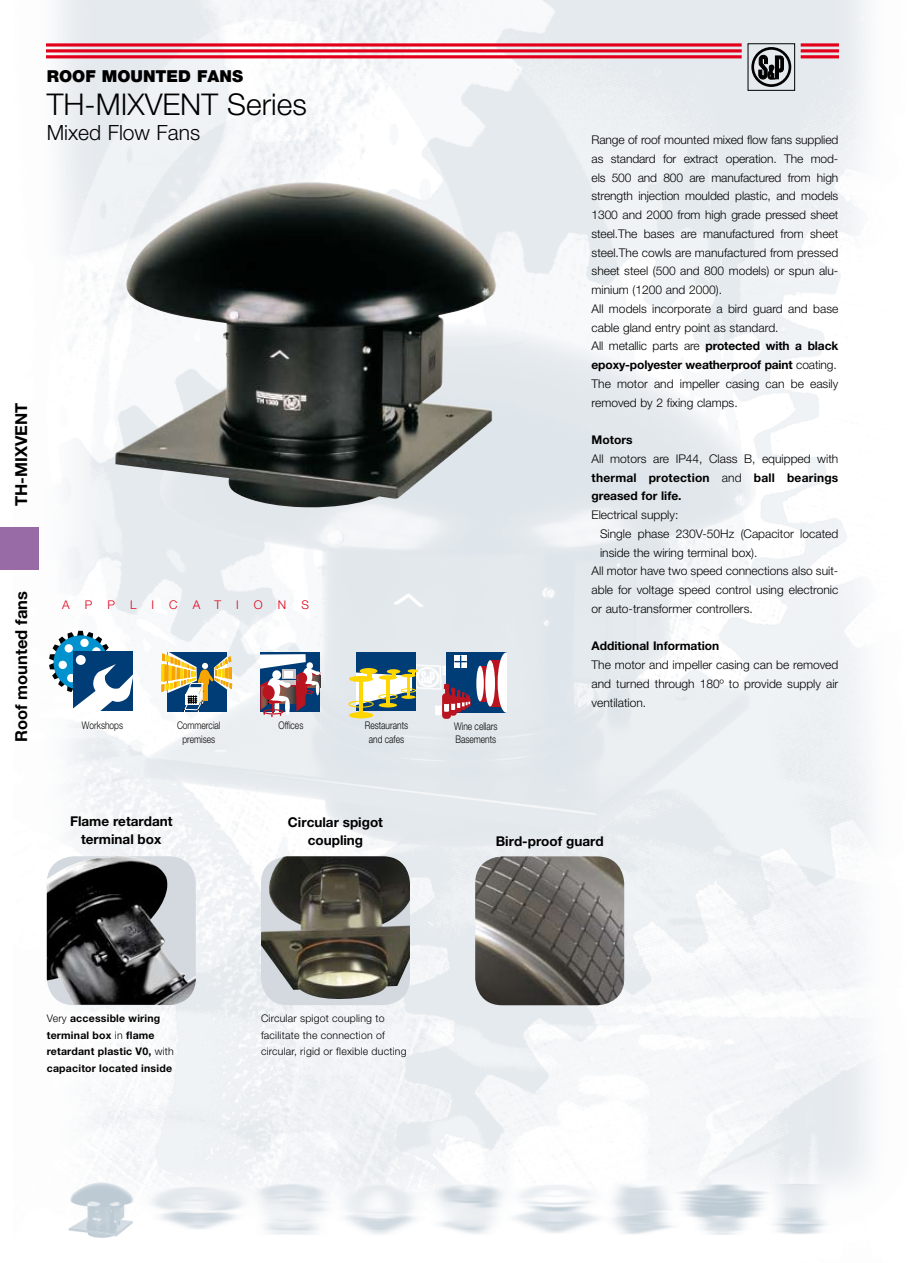
<style>
.page{position:relative;width:915px;height:1263px;background:#fff}
.page>*{position:absolute;margin:0;border:0;box-sizing:border-box;transform-origin:0 0}
.t1{font:300 30px "Helvetica Neue";color:#000}
.t2{font:300 21px "Helvetica Neue";color:#000}
.t3{font:700 16.5px "Helvetica Neue";color:#000}
.t4{font:900 16.5px "Helvetica Neue";color:#000}
.t5{font:700 13.5px/18px "Helvetica Neue";color:#000;text-align:center}
.t6{font:300 12px/18.8px "Helvetica Neue";color:#000}
.t7{font:700 12px/18.8px "Helvetica Neue";color:#000;text-align:justify}
.t8{font:300 12px "Helvetica Neue";color:#e2001a}
.t9{font:700 10.5px/16.5px "Helvetica Neue";letter-spacing:.02em;color:#000}
.t10{font:300 10.5px/16.5px "Helvetica Neue";letter-spacing:.02em;color:#000}
.t11{font:300 10.5px/13.5px "Helvetica Neue";color:#000;text-align:center;scale:.8 1}
.s1{font-weight:700}
.s2{font-weight:300}
</style>
<div class="page">
<img style="left:38px;top:0;width:834px;height:1238px">
<div style="left:751px;top:47px;width:40px;height:40px;border:3px solid #000;border-radius:50%"></div>
<svg style="left:758px;top:55px;width:25px;height:24px"></svg>
<svg style="left:47px;top:43px;width:694px;height:4px;background:#e33046"></svg>
<hr style="left:47px;top:49px;width:694px;height:3px;background:#e2001a">
<hr style="left:47px;top:55px;width:694px;height:3px;background:#e2001a">
<svg style="left:800px;top:43px;width:38px;height:4px"></svg>
<hr style="left:800px;top:49px;width:38px;height:3px;background:#e2001a">
<hr style="left:800px;top:55px;width:38px;height:3px;background:#e2001a">
<div style="left:0;top:527px;width:38px;height:43px;background:#986ba6"></div>
<img style="left:115px;top:182px;width:384px;height:327px">
<div style="left:356px;top:652px;width:59px;height:59px;background:#003c76"></div>
<hr style="left:378px;top:703px;width:19px;height:4px;background:#ffd600;border-radius:50%">
<svg style="left:407px;top:669px;width:11px;height:4px"></svg>
<hr style="left:401px;top:674px;width:14px;height:3px;background:#ffd600;border-radius:50%">
<div style="left:401px;top:688px;width:14px;height:4px;border:1px solid #ffd600;border-radius:50%"></div>
<svg style="left:359px;top:668px;width:18px;height:6px"></svg>
<div style="left:349px;top:676px;width:24px;height:6px;background:#ffd600;border-radius:50%"></div>
<div style="left:349px;top:712px;width:24px;height:6px;background:#ffd600;border-radius:50%"></div>
<div style="left:348px;top:701px;width:25px;height:6px;border:1px solid #ffd600;border-radius:50%"></div>
<hr style="left:359px;top:681px;width:4px;height:32px;background:#ffd600">
<svg style="left:356px;top:670px;width:58px;height:36px"></svg>
<svg style="left:161px;top:652px;width:71px;height:59px"></svg>
<div style="left:446px;top:652px;width:60px;height:61px;background:#003c76"></div>
<svg style="left:480px;top:666px;width:7px;height:35px"></svg>
<div style="left:476px;top:666px;width:7px;height:35px;background:#fff;border-radius:50%"></div>
<div style="left:490px;top:660px;width:15px;height:46px;background:#ba1420"></div>
<div style="left:485px;top:660px;width:10px;height:46px;background:#fff;border-radius:50%"></div>
<svg style="left:497px;top:652px;width:9px;height:61px"></svg>
<div style="left:442px;top:693px;width:9px;height:26px;background:#ba1420;border-radius:3px"></div>
<svg style="left:435px;top:684px;width:35px;height:31px"></svg>
<svg style="left:454px;top:655px;width:12px;height:13px"></svg>
<svg style="left:454px;top:656px;width:12px;height:11px"></svg>
<div style="left:260px;top:651px;width:60px;height:60px;background:#003c76"></div>
<svg style="left:260px;top:654px;width:61px;height:63px"></svg>
<svg style="left:49px;top:631px;width:83px;height:80px"></svg>
<div style="left:76px;top:655px;width:10px;height:10px;background:#fff;border-radius:50%"></div>
<img style="left:475px;top:856px;width:149px;height:149px">
<img style="left:47px;top:856px;width:149px;height:149px">
<div style="left:261px;top:856px;width:149px;height:149px;background:#d3d9de;border-radius:27px"></div>
<img style="left:261px;top:856px;width:149px;height:144px">
<h3 class="t4" style="left:47px;top:66px;width:198px">ROOF MOUNTED FANS</h3>
<h1 class="t1" style="left:47px;top:86px;width:261px">TH-MIXVENT Series</h1>
<h2 class="t2" style="left:47px;top:120px;width:155px">Mixed Flow Fans</h2>
<h3 class="t3" style="left:11px;top:506px;width:105px;rotate:-90deg">TH-MIXVENT</h3>
<h3 class="t3" style="left:11px;top:742px;width:153px;rotate:-90deg">Roof mounted fans</h3>
<p class="t8" style="left:62px;top:597px;width:9px">A</p>
<p class="t8" style="left:85px;top:597px;width:9px">P</p>
<p class="t8" style="left:107px;top:597px;width:9px">P</p>
<p class="t8" style="left:130px;top:597px;width:8px">L</p>
<p class="t8" style="left:151px;top:597px;width:4px">I</p>
<p class="t8" style="left:169px;top:597px;width:10px">C</p>
<p class="t8" style="left:193px;top:597px;width:30px">A T</p>
<p class="t8" style="left:236px;top:597px;width:4px">I</p>
<p class="t8" style="left:254px;top:597px;width:10px">O</p>
<p class="t8" style="left:278px;top:597px;width:10px">N</p>
<p class="t8" style="left:301px;top:597px;width:9px">S</p>
<p class="t11" style="left:82px;top:719px;width:53px">Workshops</p>
<p class="t11" style="left:177px;top:719px;width:56px">Commercial premises</p>
<p class="t11" style="left:278px;top:718px;width:33px">Offices</p>
<p class="t11" style="left:454px;top:719px;width:56px;text-align:left">Wine cellars<br>Basements</p>
<p class="t11" style="left:364px;top:718px;width:56px">Restaurants and cafes</p>
<p class="t6" style="left:591px;top:130px;width:248px">Range of roof mounted mixed flow fans supplied as standard for extract operation. The mod&shy;els 500 and 800 are manufactured from high strength injection moulded plastic, and models 1300 and 2000 from high grade pressed sheet steel.The bases are manufactured from sheet steel.The cowls are manufactured from pressed sheet steel (500 and 800 models) or spun alu&shy;minium (1200 and 2000).<br>All models incorporate a bird guard and base cable gland entry point as standard.<br>All metallic parts are <span class="s1">protected with a black epoxy-polyester weatherproof paint</span> coating.<br>The motor and impeller casing can be easily removed by 2 fixing clamps.</p>
<p class="t7" style="left:591px;top:430px;width:42px">Motors</p>
<p class="t7" style="left:591px;top:449px;width:248px"><span class="s2">All motors are IP44, Class B, equipped with </span>thermal protection <span class="s2">and</span> ball bearings greased for life.</p>
<p class="t6" style="left:591px;top:505px;width:88px">Electrical supply:</p>
<p class="t6" style="left:600px;top:524px;width:240px">Single phase 230V-50Hz (Capacitor located</p>
<p class="t6" style="left:600px;top:543px;width:159px">inside the wiring terminal box).</p>
<p class="t6" style="left:591px;top:561px;width:248px">All motor have two speed connections also suit-</p>
<p class="t6" style="left:591px;top:580px;width:248px">able for voltage speed control using electronic</p>
<p class="t6" style="left:591px;top:599px;width:163px">or auto-transformer controllers.</p>
<p class="t7" style="left:591px;top:636px;width:129px">Additional Information</p>
<p class="t6" style="left:591px;top:655px;width:248px;text-align:justify">The motor and impeller casing can be removed and turned through 180º to provide supply air ventilation.</p>
<p class="t5" style="left:70px;top:811px;width:104px">Flame retardant terminal box</p>
<p class="t5" style="left:288px;top:812px;width:96px">Circular spigot coupling</p>
<p class="t5" style="left:495px;top:832px;width:109px">Bird-proof guard</p>
<p class="t9" style="left:47px;top:1010px;width:128px"><span class="s2">Very</span> accessible wiring terminal box <span class="s2">in</span> flame retardant plastic V0, <span class="s2">with </span>capacitor located inside</p>
<p class="t10" style="left:261px;top:1010px;width:147px">Circular spigot coupling to facilitate the connection of circular, rigid or flexible ducting</p>
</div>
